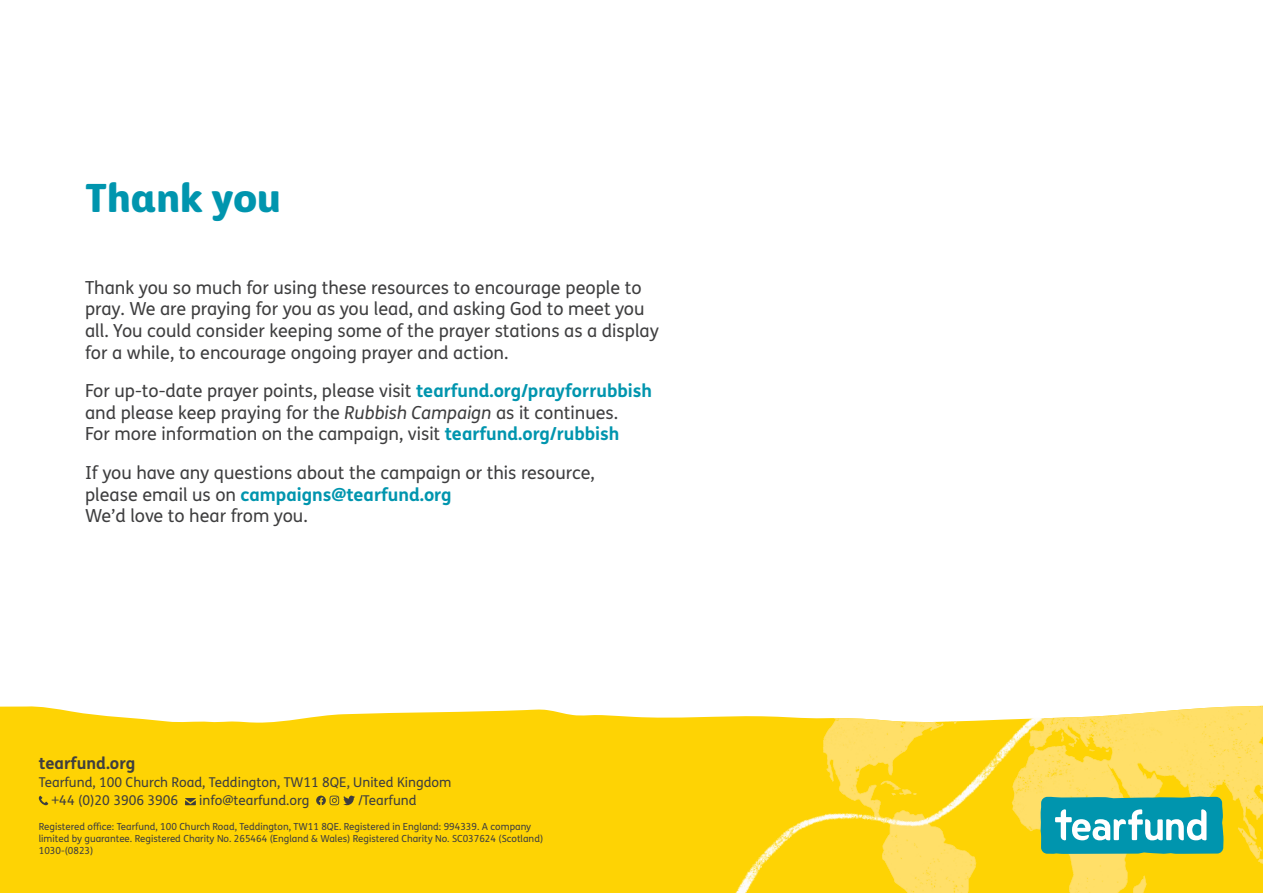
<style>
.page{position:relative;width:1263px;height:893px;background:#fff}
.page>*{position:absolute;margin:0;border:0;box-sizing:border-box;transform-origin:0 0}
.t1{font:39px "Tearfund Sans";color:#0095ae}
.Body_Copy_1{font:18px/21.6px "FS Me";color:#3e3e3f}
.t2{font:700 16.5px "FS Me";color:#3e3e3f}
.t3{font:13.5px/18px "FS Me";color:#3e3e3f}
.t4{font:9.75px/12px "FS Me";color:#3e3e3f}
.s1{font-weight:700;color:#0095ae}
.s2{font-style:italic}
</style>
<div class="page">
<div style="left:0;top:706px;width:573px;height:187px;background:#fed304"></div>
<img style="left:1200px;top:706px;width:63px;height:187px">
<img style="left:573px;top:708px;width:627px;height:185px">
<svg style="left:39px;top:796px;width:9px;height:9px"></svg>
<svg style="left:185px;top:798px;width:11px;height:7px"></svg>
<svg style="left:316px;top:796px;width:39px;height:9px"></svg>
<svg style="left:995px;top:751px;width:228px;height:103px;background:#a4c57a"></svg>
<p class="t1" style="left:85px;top:162px;width:197px">Thank you</p>
<p class="Body_Copy_1" style="left:85px;top:276px;width:575px">Thank you so much for using these resources to encourage people to pray. We are praying for you as you lead, and asking God to meet you all. You could consider keeping some of the prayer stations as a display for a while, to encourage ongoing prayer and action.</p>
<p class="Body_Copy_1" style="left:85px;top:380px;width:568px">For up-to-date prayer points, please visit <span class="s1">tearfund.org/prayforrubbish </span>and please keep praying for the <span class="s2">Rubbish Campaign</span> as it continues.<br>For more information on the campaign, visit <span class="s1">tearfund.org/rubbish</span></p>
<p class="Body_Copy_1" style="left:85px;top:462px;width:511px">If you have any questions about the campaign or this resource, please email us on <span class="s1">campaigns@tearfund.org<br></span>We’d love to hear from you.</p>
<p class="t2" style="left:39px;top:751px;width:98px">tearfund.org</p>
<p class="t3" style="left:52px;top:773px;width:401px;text-indent:-13px">Tearfund, 100 Church Road, Teddington, TW11 8QE, United Kingdom +44 (0)20 3906 3906</p>
<p class="t3" style="left:199px;top:791px;width:112px">info@tearfund.org</p>
<p class="t3" style="left:358px;top:791px;width:60px">/Tearfund</p>
<p class="t4" style="left:39px;top:821px;width:506px">Registered office: Tearfund, 100 Church Road, Teddington, TW11 8QE. Registered in England: 994339. A company limited by guarantee. Registered Charity No. 265464 (England &amp; Wales) Registered Charity No. SC037624 (Scotland)<br>1030-(0823)</p>
</div>
